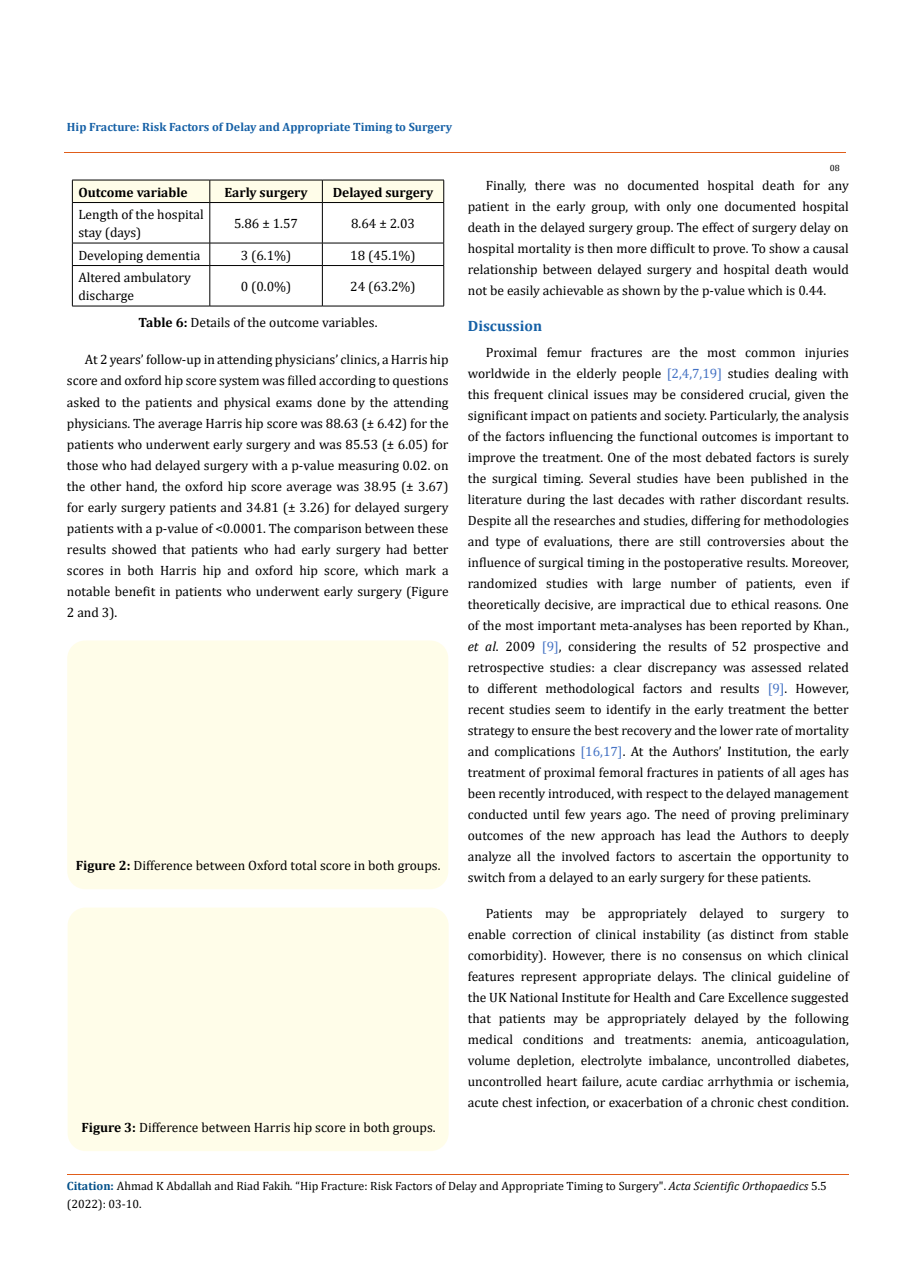
<style>
.page{position:relative;width:917px;height:1278px;background:#fff}
.page>*{position:absolute;margin:0;border:0;box-sizing:border-box;transform-origin:0 0}
.t1{font:700 15px "Cambria";color:#1560a6}
.t2{font:13.5px/21px "Cambria";color:#000;text-align:justify}
.t3{font:700 13.5px "Cambria";color:#000}
.t4{font:12px/18px "Cambria";color:#000}
.t5{font:700 12px "Cambria";color:#1560a6}
.t6{font:9px "Cambria";color:#000}
.s1{font-weight:700}
.s2{color:#4472c4}
.s3{font-style:italic}
.s4{font-weight:700;color:#035089}
</style>
<div class="page">
<div style="left:72px;top:180px;width:372px;height:22px;background:#fffde9"></div>
<hr style="left:72px;top:202px;width:138px;height:1px;background:#000">
<hr style="left:72px;top:203px;width:1px;height:40px;background:#000">
<hr style="left:210px;top:202px;width:112px;height:1px;background:#000">
<hr style="left:209px;top:203px;width:1px;height:40px;background:#000">
<hr style="left:322px;top:202px;width:122px;height:1px;background:#000">
<hr style="left:322px;top:203px;width:1px;height:40px;background:#000">
<hr style="left:443px;top:203px;width:1px;height:40px;background:#000">
<hr style="left:72px;top:243px;width:138px;height:1px;background:#000">
<svg style="left:72px;top:243px;width:1px;height:22px"></svg>
<hr style="left:210px;top:243px;width:112px;height:1px;background:#000">
<svg style="left:209px;top:243px;width:1px;height:22px"></svg>
<hr style="left:322px;top:243px;width:122px;height:1px;background:#000">
<svg style="left:322px;top:243px;width:1px;height:22px"></svg>
<svg style="left:443px;top:243px;width:1px;height:22px"></svg>
<hr style="left:72px;top:265px;width:138px;height:1px;background:#000">
<hr style="left:72px;top:266px;width:1px;height:40px;background:#000">
<hr style="left:210px;top:265px;width:112px;height:1px;background:#000">
<hr style="left:209px;top:266px;width:1px;height:40px;background:#000">
<hr style="left:322px;top:265px;width:122px;height:1px;background:#000">
<hr style="left:322px;top:266px;width:1px;height:40px;background:#000">
<hr style="left:443px;top:266px;width:1px;height:40px;background:#000">
<hr style="left:72px;top:306px;width:138px;height:1px;background:#000">
<hr style="left:210px;top:306px;width:112px;height:1px;background:#000">
<hr style="left:322px;top:306px;width:122px;height:1px;background:#000">
<div style="left:67px;top:640px;width:381px;height:249px;background:#fffde9;border-radius:18px"></div>
<div style="left:68px;top:908px;width:380px;height:243px;background:#fffde9;border-radius:18px"></div>
<hr style="left:64px;top:153px;width:781px;height:1px;background:#e05d1a">
<hr style="left:67px;top:1174px;width:781px;height:1px;background:#e05d1a">
<p class="t5" style="left:67px;top:118px;width:386px">Hip Fracture: Risk Factors of Delay and Appropriate Timing to Surgery</p>
<p class="t3" style="left:78px;top:182px;width:111px">Outcome variable</p>
<p class="t3" style="left:224px;top:182px;width:85px">Early surgery</p>
<p class="t3" style="left:333px;top:182px;width:102px">Delayed surgery</p>
<p class="t2" style="left:78px;top:205px;width:127px;line-height:18px">Length of the hospital stay (days)</p>
<p class="t2" style="left:234px;top:213px;width:65px">5.86 ± 1.57</p>
<p class="t2" style="left:351px;top:213px;width:65px">8.64 ± 2.03</p>
<p class="t2" style="left:78px;top:244px;width:124px">Developing dementia</p>
<p class="t2" style="left:241px;top:244px;width:52px">3 (6.1%)</p>
<p class="t2" style="left:350px;top:244px;width:67px">18 (45.1%)</p>
<p class="t2" style="left:78px;top:268px;width:114px;line-height:18px">Altered ambulatory discharge</p>
<p class="t2" style="left:241px;top:276px;width:52px">0 (0.0%)</p>
<p class="t2" style="left:350px;top:276px;width:67px">24 (63.2%)</p>
<p class="t2" style="left:139px;top:312px;width:240px"><span class="s1">Table 6:</span> Details of the outcome variables.</p>
<p class="t2" style="left:67px;top:349px;width:383px;text-indent:18px">At 2 years’ follow-up in attending physicians’ clinics, a Harris hip score and oxford hip score system was filled according to questions asked to the patients and physical exams done by the attending physicians. The average Harris hip score was 88.63 (± 6.42) for the patients who underwent early surgery and was 85.53 (± 6.05) for those who had delayed surgery with a p-value measuring 0.02. on the other hand, the oxford hip score average was 38.95 (± 3.67) for early surgery patients and 34.81 (± 3.26) for delayed surgery patients with a p-value of &lt;0.0001. The comparison between these results showed that patients who had early surgery had better scores in both Harris hip and oxford hip score, which mark a notable benefit in patients who underwent early surgery (Figure 2 and 3).</p>
<p class="t2" style="left:76px;top:855px;width:366px"><span class="s1">Figure 2:</span> Difference between Oxford total score in both groups.</p>
<p class="t2" style="left:81px;top:1117px;width:356px"><span class="s1">Figure 3:</span> Difference between Harris hip score in both groups.</p>
<p class="t6" style="left:829px;top:163px;width:11px">08</p>
<p class="t2" style="left:468px;top:175px;width:382px;text-indent:18px">Finally, there was no documented hospital death for any patient in the early group, with only one documented hospital death in the delayed surgery group. The effect of surgery delay on hospital mortality is then more difficult to prove. To show a causal relationship between delayed surgery and hospital death would not be easily achievable as shown by the p-value which is 0.44.</p>
<p class="t1" style="left:468px;top:316px;width:76px">Discussion</p>
<p class="t2" style="left:468px;top:342px;width:382px;text-indent:18px">Proximal femur fractures are the most common injuries worldwide in the elderly people <span class="s2">[2,4,7,19]</span> studies dealing with this frequent clinical issues may be considered crucial, given the significant impact on patients and society. Particularly, the analysis of the factors influencing the functional outcomes is important to improve the treatment. One of the most debated factors is surely the surgical timing. Several studies have been published in the literature during the last decades with rather discordant results.<br>Despite all the researches and studies, differing for methodologies and type of evaluations, there are still controversies about the influence of surgical timing in the postoperative results. Moreover, randomized studies with large number of patients, even if theoretically decisive, are impractical due to ethical reasons. One of the most important meta-analyses has been reported by Khan., <span class="s3">et al</span>. 2009 <span class="s2">[9]</span>, considering the results of 52 prospective and retrospective studies: a clear discrepancy was assessed related to different methodological factors and results <span class="s2">[9]</span>. However, recent studies seem to identify in the early treatment the better strategy to ensure the best recovery and the lower rate of mortality and complications <span class="s2">[16,17]</span>. At the Authors’ Institution, the early treatment of proximal femoral fractures in patients of all ages has been recently introduced, with respect to the delayed management conducted until few years ago. The need of proving preliminary outcomes of the new approach has lead the Authors to deeply analyze all the involved factors to ascertain the opportunity to switch from a delayed to an early surgery for these patients.</p>
<p class="t2" style="left:468px;top:903px;width:382px;text-indent:18px">Patients may be appropriately delayed to surgery to enable correction of clinical instability (as distinct from stable comorbidity). However, there is no consensus on which clinical features represent appropriate delays. The clinical guideline of the UK National Institute for Health and Care Excellence suggested that patients may be appropriately delayed by the following medical conditions and treatments: anemia, anticoagulation, volume depletion, electrolyte imbalance, uncontrolled diabetes, uncontrolled heart failure, acute cardiac arrhythmia or ischemia, acute chest infection, or exacerbation of a chronic chest condition.</p>
<p class="t4" style="left:67px;top:1177px;width:761px"><span class="s4">Citation:</span> Ahmad K Abdallah and Riad Fakih<span class="s3">.</span> “Hip Fracture: Risk Factors of Delay and Appropriate Timing to Surgery". <span class="s3">Acta Scientific Orthopaedics</span> 5.5 (2022): 03-10.</p>
</div>
